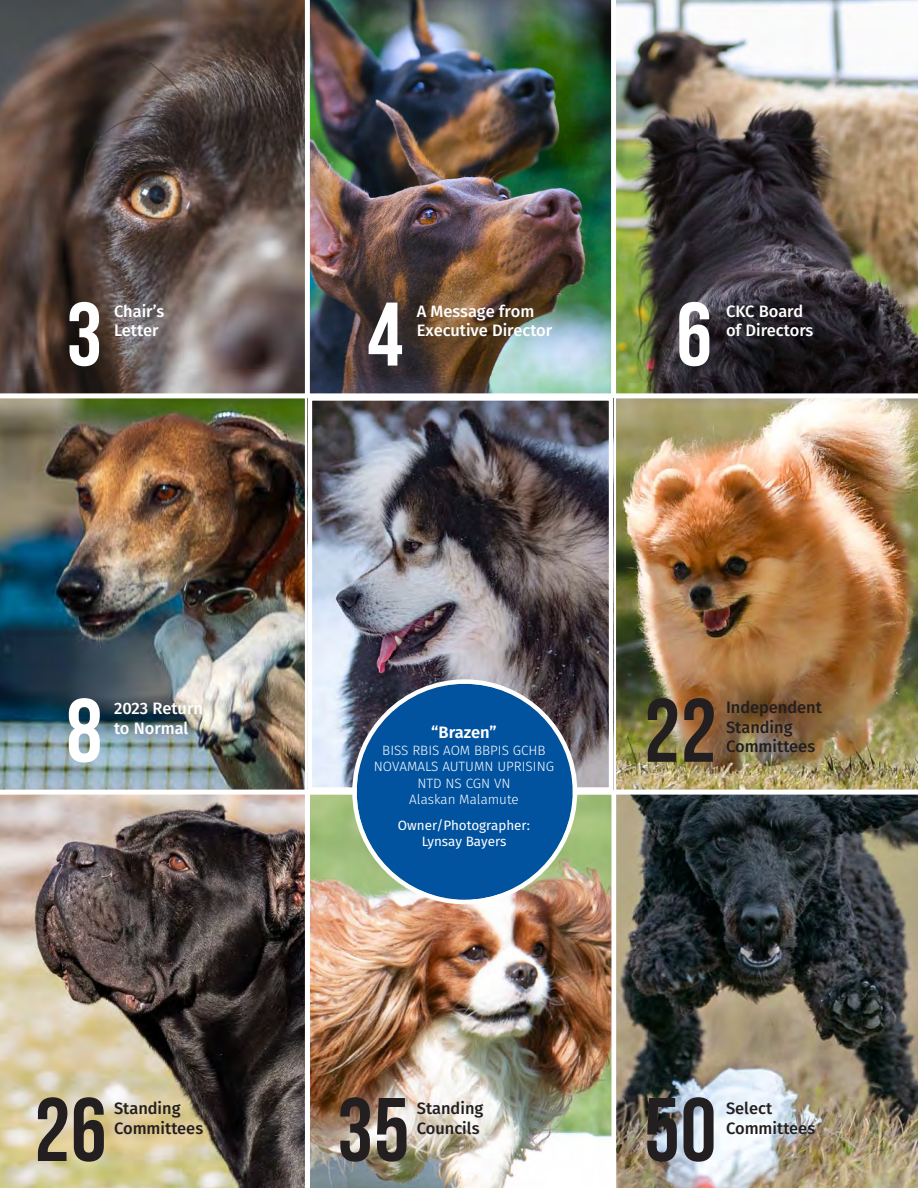
<style>
.page{position:relative;width:918px;height:1188px;background:#fff}
.page>*{position:absolute;margin:0;border:0;box-sizing:border-box;transform-origin:0 0}
.Normal_text{font:700 90px "Bebas Neue";letter-spacing:.01em;color:#231f20}
.Normal_text-2{font:700 90px "Bebas Neue";color:#fff}
.t1{font:500 16.5px/19.5px "Fira Sans";color:#fff}
.t2{font:500 16.5px/19.5px "Fira Sans";color:#231f20}
.Normal_text-3{font:600 16.5px "Fira Sans";color:#fff}
.Normal_text-4{font:300 13.5px/16.5px "Fira Sans";color:#fff;text-align:center}
.Normal_text-5{font:13.5px/16.5px "Fira Sans";color:#fff;text-align:center}
</style>
<div class="page">
<img style="left:0;top:398px;width:308px;height:392px">
<img style="left:613px;top:398px;width:305px;height:392px">
<img style="left:313px;top:401px;width:295px;height:386px">
<div style="left:308px;top:396px;width:305px;height:396px;border:4px solid #fff"></div>
<img style="left:0;top:794px;width:305px;height:394px">
<img style="left:616px;top:794px;width:302px;height:394px">
<img style="left:308px;top:790px;width:305px;height:398px">
<svg style="left:0;top:0;width:305px;height:394px;background:#5c4e4a"></svg>
<img style="left:616px;top:0;width:302px;height:394px">
<img style="left:308px;top:0;width:305px;height:398px">
<div style="left:357px;top:684px;width:216px;height:216px;background:#0153a0;border-radius:50%"></div>
<p class="Normal_text-2" style="left:66px;top:285px;width:37px">3</p>
<p class="t1" style="left:114px;top:300px;width:52px">Chair’s<br>Letter</p>
<p class="Normal_text-2" style="left:676px;top:285px;width:37px">6</p>
<p class="t1" style="left:726px;top:300px;width:89px">CKC Board of Directors</p>
<p class="Normal_text-2" style="left:367px;top:285px;width:37px">4</p>
<p class="t1" style="left:417px;top:300px;width:137px">A Message from<br>Executive Director</p>
<p class="Normal_text-2" style="left:66px;top:681px;width:37px">8</p>
<p class="t1" style="left:114px;top:698px;width:91px">2023 Return to Normal</p>
<p class="Normal_text" style="left:644px;top:681px;width:74px">22</p>
<p class="t2" style="left:726px;top:697px;width:97px">Independent<br>Standing<br>Committees</p>
<p class="Normal_text-3" style="left:431px;top:719px;width:67px">“Brazen”</p>
<p class="Normal_text-4" style="left:374px;top:741px;width:182px">BISS RBIS AOM BBPIS GCHB<br>NOVAMALS AUTUMN UPRISING<br>NTD NS CGN VN</p>
<p class="Normal_text-4" style="left:409px;top:791px;width:111px">Alaskan Malamute</p>
<p class="Normal_text-5" style="left:398px;top:816px;width:134px">Owner/Photographer:<br>Lynsay Bayers</p>
<p class="Normal_text" style="left:34px;top:1081px;width:74px">26</p>
<p class="t2" style="left:114px;top:1098px;width:91px">Standing<br>Committees</p>
<p class="Normal_text" style="left:644px;top:1081px;width:74px">50</p>
<p class="t2" style="left:726px;top:1098px;width:91px">Select<br>Committees</p>
<p class="Normal_text" style="left:337px;top:1081px;width:74px">35</p>
<p class="t2" style="left:417px;top:1098px;width:68px">Standing<br>Councils</p>
</div>
